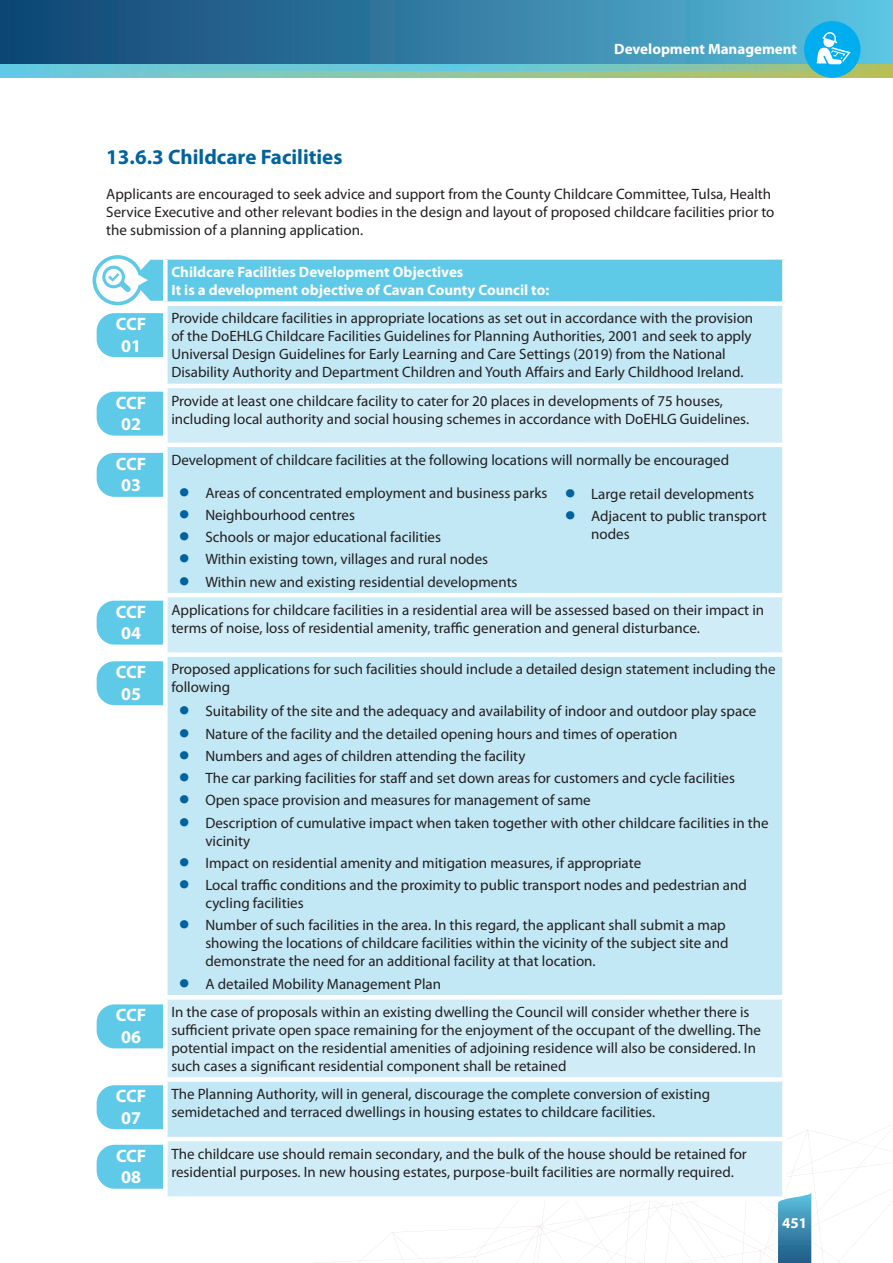
<style>
.page{position:relative;width:893px;height:1263px;background:#fff}
.page>*{position:absolute;margin:0;border:0;box-sizing:border-box;transform-origin:0 0}
.t1{font:700 21px "Myriad Pro";color:#00629e}
.t2{font:700 18px/21.6px "Myriad Pro";color:#fff}
.t3{font:15px/18px "Myriad Pro";color:#231f20}
.t4{font:700 15px/18px "Myriad Pro";color:#fff}
</style>
<div class="page">
<svg style="left:343px;top:1124px;width:550px;height:139px"></svg>
<div style="left:97px;top:313px;width:88px;height:44px;background:#5ecae7;border-radius:18px"></div>
<div style="left:97px;top:392px;width:88px;height:44px;background:#5ecae7;border-radius:18px"></div>
<div style="left:97px;top:453px;width:88px;height:44px;background:#5ecae7;border-radius:18px"></div>
<div style="left:97px;top:601px;width:88px;height:44px;background:#5ecae7;border-radius:18px"></div>
<div style="left:97px;top:661px;width:88px;height:44px;background:#5ecae7;border-radius:18px"></div>
<div style="left:97px;top:1004px;width:88px;height:44px;background:#5ecae7;border-radius:18px"></div>
<div style="left:97px;top:1085px;width:88px;height:44px;background:#5ecae7;border-radius:18px"></div>
<div style="left:97px;top:1145px;width:88px;height:44px;background:#5ecae7;border-radius:18px"></div>
<svg style="left:92px;top:255px;width:71px;height:51px"></svg>
<div style="left:165px;top:257px;width:619px;height:47px;background:#5ecae7"></div>
<div style="left:168px;top:306px;width:614px;height:78px;background:#c2e7f5"></div>
<svg style="left:168px;top:388px;width:614px;height:808px;background:#c6e8f5"></svg>
<div style="left:163px;top:255px;width:624px;height:5px;background:#fff"></div>
<div style="left:163px;top:260px;width:5px;height:41px;background:#fff"></div>
<div style="left:782px;top:260px;width:5px;height:41px;background:#fff"></div>
<div style="left:163px;top:301px;width:624px;height:5px;background:#fff"></div>
<div style="left:163px;top:306px;width:5px;height:78px;background:#fff"></div>
<div style="left:163px;top:388px;width:5px;height:55px;background:#fff"></div>
<hr style="left:163px;top:443px;width:624px;height:4px;background:#fff">
<div style="left:163px;top:447px;width:5px;height:146px;background:#fff"></div>
<hr style="left:163px;top:593px;width:624px;height:4px;background:#fff">
<div style="left:163px;top:597px;width:5px;height:55px;background:#fff"></div>
<div style="left:163px;top:652px;width:624px;height:5px;background:#fff"></div>
<div style="left:163px;top:657px;width:5px;height:338px;background:#fff"></div>
<hr style="left:163px;top:995px;width:624px;height:4px;background:#fff">
<div style="left:163px;top:999px;width:5px;height:78px;background:#fff"></div>
<div style="left:163px;top:1077px;width:624px;height:5px;background:#fff"></div>
<div style="left:163px;top:1082px;width:5px;height:55px;background:#fff"></div>
<div style="left:782px;top:1082px;width:5px;height:55px;background:#fff"></div>
<hr style="left:163px;top:1137px;width:624px;height:4px;background:#fff">
<div style="left:163px;top:1141px;width:5px;height:55px;background:#fff"></div>
<div style="left:782px;top:1141px;width:5px;height:55px;background:#fff"></div>
<div style="left:163px;top:1196px;width:624px;height:5px;background:#fff"></div>
<svg style="left:562px;top:1181px;width:331px;height:82px"></svg>
<div style="left:0;top:0;width:893px;height:64px;background:linear-gradient(to right,#0d406f,#5cc0dd)"></div>
<svg style="left:0;top:71px;width:893px;height:6px;background:#91c49f"></svg>
<svg style="left:0;top:64px;width:893px;height:7px;background:#73c7c6"></svg>
<div style="left:804px;top:21px;width:56px;height:57px;background:#00aeef;border-radius:50%"></div>
<svg style="left:817px;top:32px;width:34px;height:32px"></svg>
<p class="t4" style="left:614px;top:40px;width:184px">Development Management</p>
<h1 class="t1" style="left:106px;top:145px;width:238px">13.6.3 Childcare Facilities</h1>
<p class="t3" style="left:106px;top:185px;width:670px">Applicants are encouraged to seek advice and support from the County Childcare Committee, Tulsa, Health<br>Service Executive and other relevant bodies in the design and layout of proposed childcare facilities prior to the submission of a planning application.</p>
<p class="t2" style="left:116px;top:313px;width:32px">CCF<br>01</p>
<p class="t2" style="left:116px;top:392px;width:32px">CCF<br>02</p>
<p class="t2" style="left:116px;top:453px;width:32px">CCF<br>03</p>
<p class="t2" style="left:116px;top:601px;width:32px">CCF<br>04</p>
<p class="t2" style="left:116px;top:661px;width:32px">CCF<br>05</p>
<p class="t2" style="left:116px;top:1005px;width:32px">CCF<br>06</p>
<p class="t2" style="left:116px;top:1085px;width:32px">CCF<br>07</p>
<p class="t2" style="left:116px;top:1145px;width:32px">CCF<br>08</p>
<p class="t4" style="left:171px;top:263px;width:379px">Childcare Facilities Development Objectives<br>It is a development objective of Cavan County Council to:</p>
<p class="t3" style="left:171px;top:309px;width:583px">Provide childcare facilities in appropriate locations as set out in accordance with the provision of the DoEHLG Childcare Facilities Guidelines for Planning Authorities, 2001 and seek to apply Universal Design Guidelines for Early Learning and Care Settings (2019) from the National Disability Authority and Department Children and Youth Affairs and Early Childhood Ireland.</p>
<p class="t3" style="left:171px;top:391px;width:579px">Provide at least one childcare facility to cater for 20 places in developments of 75 houses, including local authority and social housing schemes in accordance with DoEHLG Guidelines.</p>
<p class="t3" style="left:171px;top:450px;width:559px">Development of childcare facilities at the following locations will normally be encouraged</p>
<p class="t3" style="left:180px;top:483px;width:369px"><sup>●</sup> Areas of concentrated employment and business parks</p>
<p class="t3" style="left:180px;top:506px;width:177px"><sup>●</sup> Neighbourhood centres</p>
<p class="t3" style="left:180px;top:528px;width:263px"><sup>●</sup> Schools or major educational facilities</p>
<p class="t3" style="left:180px;top:550px;width:310px"><sup>●</sup> Within existing town, villages and rural nodes</p>
<p class="t3" style="left:171px;top:567px;width:594px;line-height:28.2px;text-indent:9px"><sup>●</sup> Within new and existing residential developments<br>Applications for childcare facilities in a residential area will be assessed based on their impact in</p>
<p class="t3" style="left:171px;top:619px;width:530px">terms of noise, loss of residential amenity, traffic generation and general disturbance.</p>
<p class="t3" style="left:171px;top:660px;width:606px">Proposed applications for such facilities should include a detailed design statement including the following</p>
<p class="t3" style="left:180px;top:702px;width:578px"><sup>●</sup> Suitability of the site and the adequacy and availability of indoor and outdoor play space</p>
<p class="t3" style="left:180px;top:724px;width:499px"><sup>●</sup> Nature of the facility and the detailed opening hours and times of operation</p>
<p class="t3" style="left:180px;top:747px;width:347px"><sup>●</sup> Numbers and ages of children attending the facility</p>
<p class="t3" style="left:180px;top:769px;width:557px"><sup>●</sup> The car parking facilities for staff and set down areas for customers and cycle facilities</p>
<p class="t3" style="left:180px;top:791px;width:412px"><sup>●</sup> Open space provision and measures for management of same</p>
<p class="t3" style="left:205px;top:813px;width:565px;text-indent:-26px"><sup>●</sup> Description of cumulative impact when taken together with other childcare facilities in the vicinity</p>
<p class="t3" style="left:180px;top:854px;width:463px"><sup>●</sup> Impact on residential amenity and mitigation measures, if appropriate</p>
<p class="t3" style="left:205px;top:876px;width:543px;text-indent:-26px"><sup>●</sup> Local traffic conditions and the proximity to public transport nodes and pedestrian and cycling facilities</p>
<p class="t3" style="left:205px;top:916px;width:525px;text-indent:-26px"><sup>●</sup> Number of such facilities in the area. In this regard, the applicant shall submit a map showing the locations of childcare facilities within the vicinity of the subject site and demonstrate the need for an additional facility at that location.</p>
<p class="t3" style="left:171px;top:969px;width:580px;line-height:28.2px;text-indent:9px"><sup>●</sup> A detailed Mobility Management Plan<br>In the case of proposals within an existing dwelling the Council will consider whether there is</p>
<p class="t3" style="left:171px;top:1021px;width:591px">sufficient private open space remaining for the enjoyment of the occupant of the dwelling. The potential impact on the residential amenities of adjoining residence will also be considered. In such cases a significant residential component shall be retained</p>
<p class="t3" style="left:171px;top:1085px;width:540px">The Planning Authority, will in general, discourage the complete conversion of existing semidetached and terraced dwellings in housing estates to childcare facilities.</p>
<p class="t3" style="left:171px;top:1144px;width:577px">The childcare use should remain secondary, and the bulk of the house should be retained for residential purposes. In new housing estates, purpose-built facilities are normally required.</p>
<p class="t3" style="left:566px;top:484px;width:190px"><sup>●</sup> Large retail developments</p>
<p class="t3" style="left:591px;top:507px;width:177px;text-indent:-26px"><sup>●</sup> Adjacent to public transport nodes</p>
<p class="t4" style="left:782px;top:1214px;width:26px">451</p>
</div>
